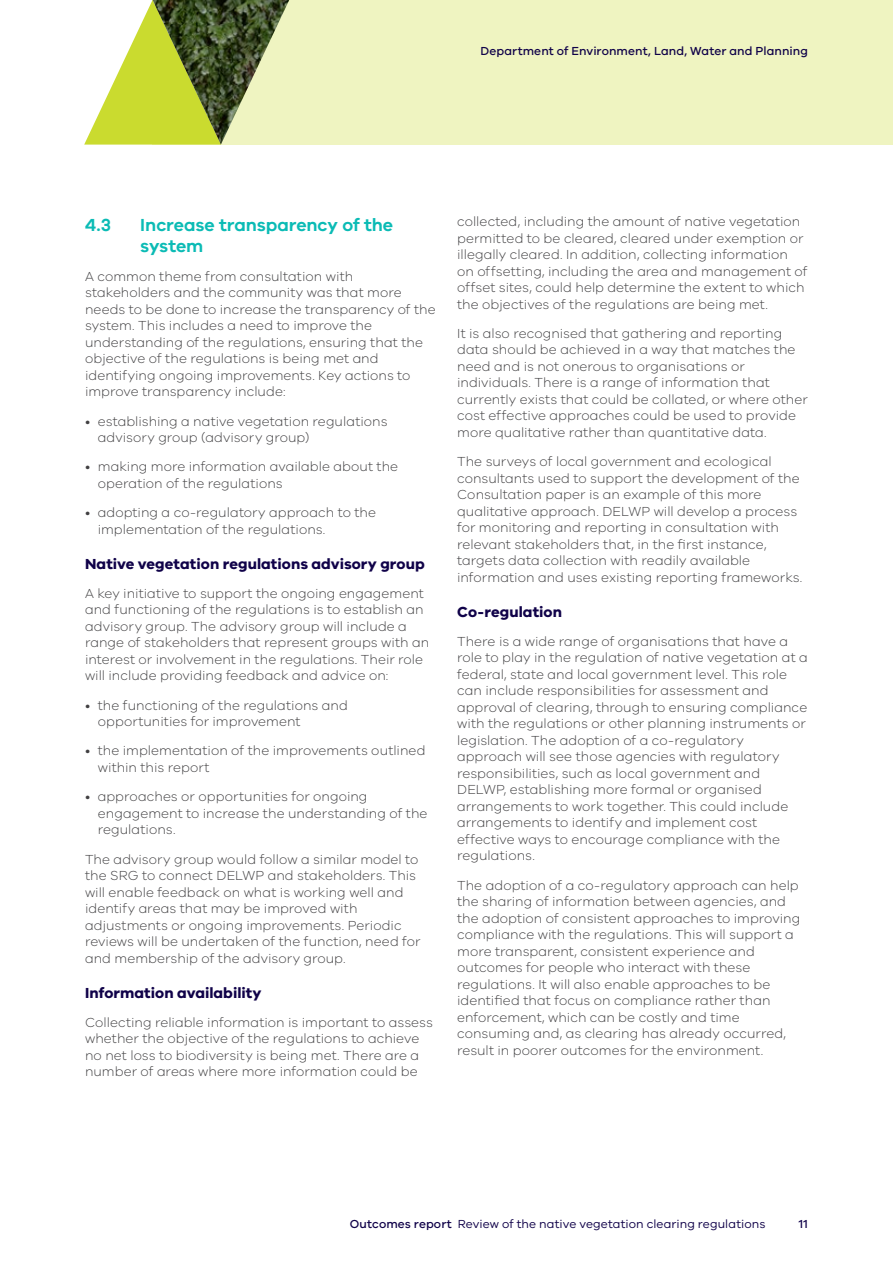
<style>
.page{position:relative;width:893px;height:1263px;background:#fff}
.page>*{position:absolute;margin:0;border:0;box-sizing:border-box;transform-origin:0 0}
.Heading_2{font:600 18px/21px "VIC";letter-spacing:-.005em;color:#0bbbb5}
.Heading_3{font:700 15px "VIC";letter-spacing:.005em;color:#100249}
.Body_Copy{font:300 13.5px/16.5px "VIC";letter-spacing:.005em;color:#414042}
.t1{font:12px "VIC";letter-spacing:.005em;color:#100249}
.t2{font:500 12px "VIC";letter-spacing:.005em;color:#100249}
.s1{font-weight:500}
</style>
<div class="page">
<div style="left:153px;top:0;width:740px;height:145px;background:#eff4c1"></div>
<svg style="left:84px;top:0;width:69px;height:145px"></svg>
<img style="left:153px;top:0;width:136px;height:145px">
<p class="t2" style="left:480px;top:43px;width:329px">Department of Environment, Land, Water and Planning</p>
<p class="Heading_2" style="left:85px;top:214px;width:28px">4.3</p>
<p class="Heading_2" style="left:140px;top:214px;width:254px">Increase transparency of the system</p>
<p class="Body_Copy" style="left:85px;top:268px;width:352px">A common theme from consultation with stakeholders and the community was that more needs to be done to increase the transparency of the system. This includes a need to improve the understanding of the regulations, ensuring that the objective of the regulations is being met and identifying ongoing improvements. Key actions to improve transparency include:</p>
<p class="Body_Copy" style="left:98px;top:412px;width:291px;text-indent:-13px">• establishing a native vegetation regulations advisory group (advisory group)</p>
<p class="Body_Copy" style="left:98px;top:458px;width:302px;text-indent:-13px">• making more information available about the operation of the regulations</p>
<p class="Body_Copy" style="left:98px;top:504px;width:280px;text-indent:-13px">• adopting a co-regulatory approach to the implementation of the regulations.</p>
<p class="Heading_3" style="left:85px;top:554px;width:341px">Native vegetation regulations advisory group</p>
<p class="Body_Copy" style="left:85px;top:585px;width:346px">A key initiative to support the ongoing engagement and functioning of the regulations is to establish an advisory group. The advisory group will include a range of stakeholders that represent groups with an interest or involvement in the regulations. Their role will include providing feedback and advice on:</p>
<p class="Body_Copy" style="left:98px;top:696px;width:251px;text-indent:-13px">• the functioning of the regulations and opportunities for improvement</p>
<p class="Body_Copy" style="left:98px;top:742px;width:329px;text-indent:-13px">• the implementation of the improvements outlined within this report</p>
<p class="Body_Copy" style="left:98px;top:788px;width:331px;text-indent:-13px">• approaches or opportunities for ongoing engagement to increase the understanding of the regulations.</p>
<p class="Body_Copy" style="left:85px;top:850px;width:337px">The advisory group would follow a similar model to the SRG to connect DELWP and stakeholders. This will enable feedback on what is working well and identify areas that may be improved with adjustments or ongoing improvements. Periodic reviews will be undertaken of the function, need for and membership of the advisory group.</p>
<p class="Heading_3" style="left:85px;top:983px;width:178px">Information availability</p>
<p class="Body_Copy" style="left:85px;top:1013px;width:349px">Collecting reliable information is important to assess whether the objective of the regulations to achieve no net loss to biodiversity is being met. There are a number of areas where more information could be</p>
<p class="Body_Copy" style="left:457px;top:213px;width:352px">collected, including the amount of native vegetation permitted to be cleared, cleared under exemption or illegally cleared. In addition, collecting information on offsetting, including the area and management of offset sites, could help determine the extent to which the objectives of the regulations are being met.</p>
<p class="Body_Copy" style="left:457px;top:325px;width:352px">It is also recognised that gathering and reporting data should be achieved in a way that matches the need and is not onerous to organisations or individuals. There is a range of information that currently exists that could be collated, or where other cost effective approaches could be used to provide more qualitative rather than quantitative data.</p>
<p class="Body_Copy" style="left:457px;top:453px;width:347px">The surveys of local government and ecological consultants used to support the development of the Consultation paper is an example of this more qualitative approach. DELWP will develop a process for monitoring and reporting in consultation with relevant stakeholders that, in the first instance, targets data collection with readily available information and uses existing reporting frameworks.</p>
<p class="Heading_3" style="left:457px;top:602px;width:106px">Co-regulation</p>
<p class="Body_Copy" style="left:457px;top:633px;width:352px">There is a wide range of organisations that have a role to play in the regulation of native vegetation at a federal, state and local government level. This role can include responsibilities for assessment and approval of clearing, through to ensuring compliance with the regulations or other planning instruments or legislation. The adoption of a co-regulatory approach will see those agencies with regulatory responsibilities, such as local government and DELWP, establishing more formal or organised arrangements to work together. This could include arrangements to identify and implement cost effective ways to encourage compliance with the regulations.</p>
<p class="Body_Copy" style="left:457px;top:876px;width:345px">The adoption of a co-regulatory approach can help the sharing of information between agencies, and the adoption of consistent approaches to improving compliance with the regulations. This will support a more transparent, consistent experience and outcomes for people who interact with these regulations. It will also enable approaches to be identified that focus on compliance rather than enforcement, which can be costly and time consuming and, as clearing has already occurred, result in poorer outcomes for the environment.</p>
<p class="t1" style="left:350px;top:1217px;width:417px"><span class="s1">Outcomes report</span> Review of the native vegetation clearing regulations</p>
<p class="t2" style="left:799px;top:1217px;width:10px">11</p>
</div>
